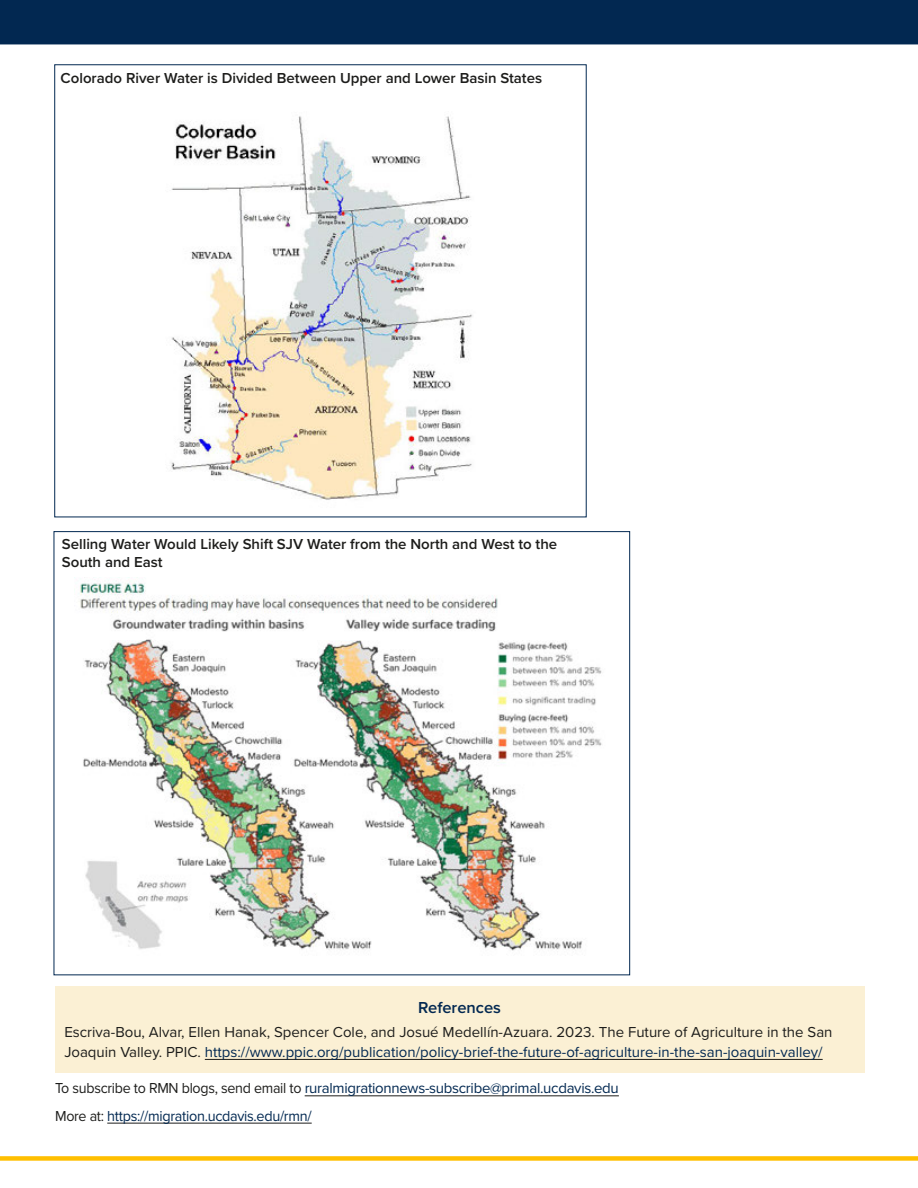
<style>
.page{position:relative;width:918px;height:1188px;background:#fff}
.page>*{position:absolute;margin:0;border:0;box-sizing:border-box;transform-origin:0 0}
.Article_Body__Palati{font:600 16.5px "Proxima Nova";color:#022851}
.Article_Body__Palati-2{font:15px/20.2px "Proxima Nova";color:#1d1d1b}
.Article_Body__Palati-3{font:600 15px/18px "Proxima Nova";color:#1d1d1b}
.Article_Body__Palati-4{font:15px "Proxima Nova";letter-spacing:-.02em;color:#022851}
.Article_Body__Palati-5{font:15px "Proxima Nova";letter-spacing:-.02em;color:#022851;scale:.96 1}
.s1{color:#022851}
.s2{color:#1d1d1b}
</style>
<div class="page">
<div style="left:0;top:1156px;width:918px;height:5px;background:#ffbf00"></div>
<div style="left:0;top:0;width:918px;height:44px;background:#022851"></div>
<img style="left:171px;top:116px;width:302px;height:384px">
<img style="left:80px;top:583px;width:522px;height:368px">
<div style="left:55px;top:986px;width:809px;height:86px;background:#fbf0d4"></div>
<hr style="left:205px;top:1059px;width:618px;height:1px;background:#1d1d1b">
<hr style="left:305px;top:1095px;width:314px;height:1px;background:#1d1d1b">
<hr style="left:107px;top:1123px;width:205px;height:1px;background:#1d1d1b">
<p class="Article_Body__Palati-3" style="left:61px;top:68px;width:483px">Colorado River Water is Divided Between Upper and Lower Basin States</p>
<p class="Article_Body__Palati-3" style="left:62px;top:535px;width:497px">Selling Water Would Likely Shift SJV Water from the North and West to the<br>South and East</p>
<p class="Article_Body__Palati" style="left:418px;top:995px;width:84px">References</p>
<p class="Article_Body__Palati-2" style="left:64px;top:1021px;width:770px">Escriva-Bou, Alvar, Ellen Hanak, Spencer Cole, and Josué Medellín-Azuara. 2023. The Future of Agriculture in the San<br>Joaquin Valley. PPIC. <span class="s1">https://www.ppic.org/publication/policy-brief-the-future-of-agriculture-in-the-san-joaquin-valley/</span></p>
<p class="Article_Body__Palati-4" style="left:55px;top:1077px;width:565px"><span class="s2">To subscribe to RMN blogs, send email to</span> ruralmigrationnews-subscribe@primal.ucdavis.edu</p>
<p class="Article_Body__Palati-5" style="left:55px;top:1105px;width:269px"><span class="s2">More at:</span> https://migration.ucdavis.edu/rmn/</p>
</div>
